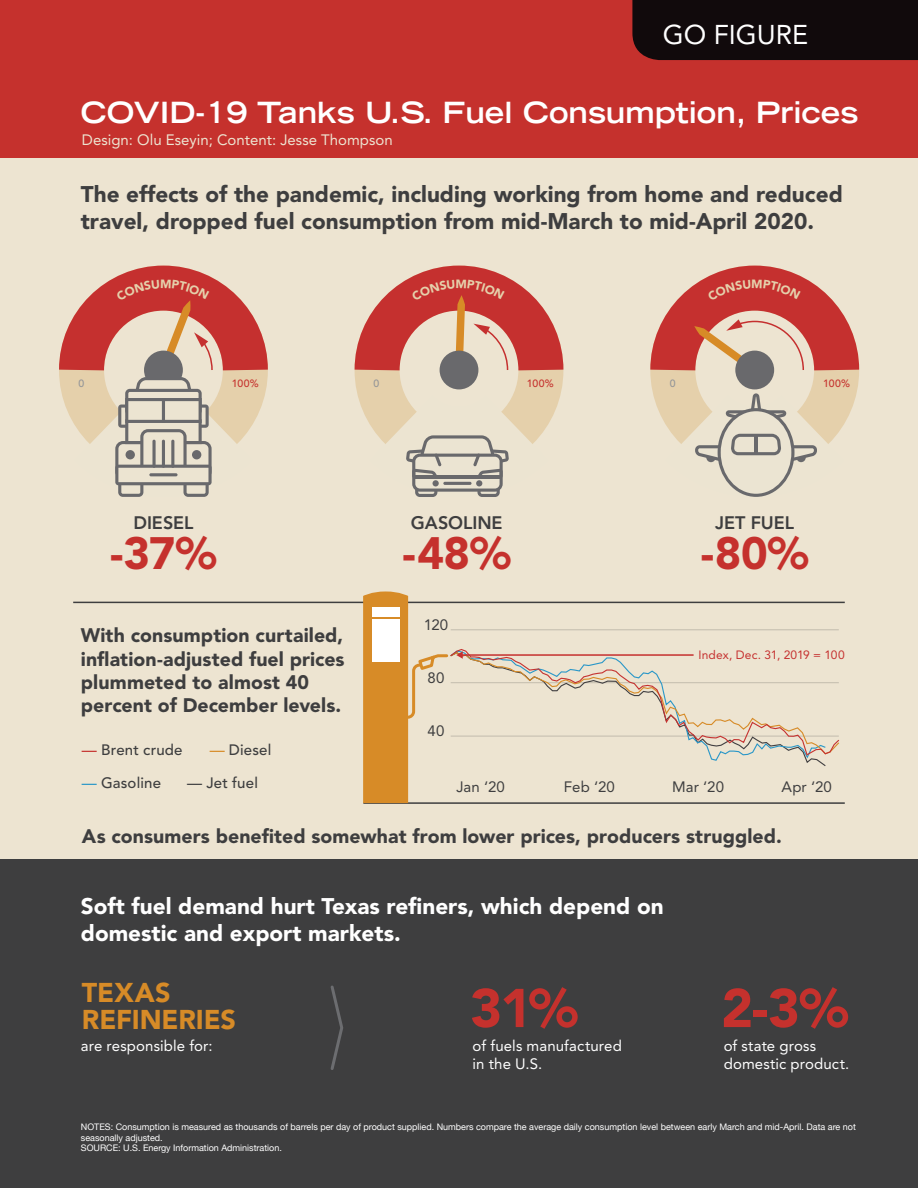
<style>
.page{position:relative;width:918px;height:1188px;background:#fff}
.page>*{position:absolute;margin:0;border:0;box-sizing:border-box;transform-origin:0 0}
.t1{font:900 54px "Avenir LT Std";color:#c5312d}
.t2{font:900 45px "Avenir LT Std";color:#c5312d}
.t3{font:700 expanded 29.25px "Trade Gothic LT Std";color:#fff}
.t4{font:900 27px/27px "Avenir LT Std";letter-spacing:-.005em;color:#d78b27}
.t5{font:27px "Avenir LT Std";color:#fff}
.t6{font:900 22.5px/27px "Avenir LT Std";color:#3e3e3f}
.t7{font:900 22.5px/27px "Avenir LT Std";color:#fff}
.t8{font:900 19.5px/23.4px "Avenir LT Std";letter-spacing:.005em;color:#3e3e3f}
.t9{font:800 18px "Avenir LT Std";color:#3e3e3f}
.t10{font:15px/18px "Avenir LT Std";letter-spacing:.01em;color:#fff}
.t11{font:15px "Avenir LT Std";color:#ede4d1}
.t12{font:500 15px "Avenir LT Std";letter-spacing:.015em;color:#3e3e3f}
.t13{font:15px "Avenir LT Std";letter-spacing:.005em;color:#3e3e3f}
.t14{font:12px "Avenir LT Std";letter-spacing:.015em;color:#c5302f}
.t15{font:500 10.5px "Avenir LT Std";letter-spacing:.015em;color:#c5312d}
.t16{font:500 10.5px "Avenir LT Std";color:#939598}
.t17{font:9px/10.8px "Helvetica Neue";color:#fff}
.s1{color:#c5312d}
.s2{color:#d78b27}
.s3{color:#2897c8}
</style>
<div class="page">
<div style="left:0;top:0;width:918px;height:871px;background:#ede4d1"></div>
<div style="left:0;top:0;width:918px;height:157px;background:#c5312d"></div>
<div style="left:0;top:859px;width:918px;height:329px;background:#3e3e3f"></div>
<div style="left:632px;top:0;width:286px;height:60px;background:#110a0c"></div>
<svg style="left:380px;top:265px;width:158px;height:36px"></svg>
<svg style="left:354px;top:301px;width:210px;height:143px"></svg>
<svg style="left:676px;top:265px;width:157px;height:36px"></svg>
<svg style="left:650px;top:301px;width:210px;height:143px"></svg>
<div style="left:440px;top:351px;width:38px;height:38px;background:#69696c;border-radius:50%"></div>
<svg style="left:406px;top:435px;width:103px;height:62px"></svg>
<div style="left:735px;top:351px;width:39px;height:38px;background:#69696c;border-radius:50%"></div>
<svg style="left:695px;top:393px;width:122px;height:104px"></svg>
<hr style="left:754px;top:435px;width:4px;height:19px;background:#69696c">
<hr style="left:73px;top:602px;width:772px;height:1px;background:#3e3e3f">
<hr style="left:363px;top:802px;width:482px;height:2px;background:#3e3e3f">
<svg style="left:330px;top:985px;width:13px;height:85px"></svg>
<svg style="left:694px;top:319px;width:111px;height:53px"></svg>
<svg style="left:363px;top:591px;width:477px;height:212px"></svg>
<svg style="left:59px;top:265px;width:209px;height:232px"></svg>
<svg style="left:411px;top:280px;width:98px;height:92px"></svg>
<div style="left:707px;top:280px;width:94px;height:21px;background:#c5302f"></div>
<p class="t5" style="left:663px;top:19px;width:147px">GO FIGURE</p>
<p class="t3" style="left:81px;top:94px;width:779px">COVID-19 Tanks U.S. Fuel Consumption, Prices</p>
<p class="t11" style="left:82px;top:131px;width:312px">Design: Olu Eseyin; Content: Jesse Thompson</p>
<p class="t6" style="left:81px;top:181px;width:764px">The effects of the pandemic, including working from home and reduced travel, dropped fuel consumption from mid-March to mid-April 2020.</p>
<p class="t16" style="left:79px;top:377px;width:7px">0</p>
<p class="t15" style="left:232px;top:377px;width:29px">100%</p>
<p class="t16" style="left:374px;top:377px;width:7px">0</p>
<p class="t15" style="left:527px;top:377px;width:29px">100%</p>
<p class="t16" style="left:670px;top:377px;width:7px">0</p>
<p class="t15" style="left:823px;top:377px;width:29px">100%</p>
<p class="t9" style="left:133px;top:512px;width:62px">DIESEL</p>
<p class="t2" style="left:110px;top:527px;width:108px">-37%</p>
<p class="t8" style="left:81px;top:624px;width:265px">With consumption curtailed, inflation-adjusted fuel prices plummeted to almost 40 percent of December levels.</p>
<p class="t12" style="left:82px;top:741px;width:102px"><span class="s1">—</span> Brent crude</p>
<p class="t12" style="left:210px;top:741px;width:63px"><span class="s2">—</span> Diesel</p>
<p class="t12" style="left:82px;top:774px;width:81px"><span class="s3">—</span> Gasoline</p>
<p class="t12" style="left:187px;top:774px;width:72px">— Jet fuel</p>
<p class="t9" style="left:411px;top:512px;width:93px">GASOLINE</p>
<p class="t2" style="left:403px;top:527px;width:110px">-48%</p>
<p class="t13" style="left:424px;top:616px;width:26px">120</p>
<p class="t13" style="left:428px;top:669px;width:18px">80</p>
<p class="t13" style="left:428px;top:722px;width:18px">40</p>
<p class="t9" style="left:715px;top:512px;width:81px">JET FUEL</p>
<p class="t2" style="left:701px;top:527px;width:110px">-80%</p>
<p class="t14" style="left:698px;top:648px;width:148px">Index, Dec. 31, 2019 = 100</p>
<p class="t13" style="left:456px;top:778px;width:50px">Jan ‘20</p>
<p class="t13" style="left:564px;top:778px;width:53px">Feb ‘20</p>
<p class="t13" style="left:672px;top:778px;width:53px">Mar ‘20</p>
<p class="t13" style="left:782px;top:778px;width:52px">Apr ‘20</p>
<p class="t8" style="left:82px;top:825px;width:701px">As consumers benefited somewhat from lower prices, producers struggled.</p>
<p class="t7" style="left:81px;top:893px;width:584px">Soft fuel demand hurt Texas refiners, which depend on domestic and export markets.</p>
<p class="t4" style="left:82px;top:979px;width:156px">TEXAS<br>REFINERIES</p>
<p class="t1" style="left:470px;top:976px;width:109px">31%</p>
<p class="t1" style="left:721px;top:976px;width:129px">2-3%</p>
<p class="t10" style="left:81px;top:1037px;width:133px">are responsible for:</p>
<p class="t10" style="left:473px;top:1037px;width:151px">of fuels manufactured in the U.S.</p>
<p class="t10" style="left:724px;top:1037px;width:127px">of state gross domestic product.</p>
<p class="t17" style="left:81px;top:1122px;width:777px">NOTES: Consumption is measured as thousands of barrels per day of product supplied. Numbers compare the average daily consumption level between early March and mid-April. Data are not seasonally adjusted.<br>SOURCE: U.S. Energy Information Administration.</p>
</div>
